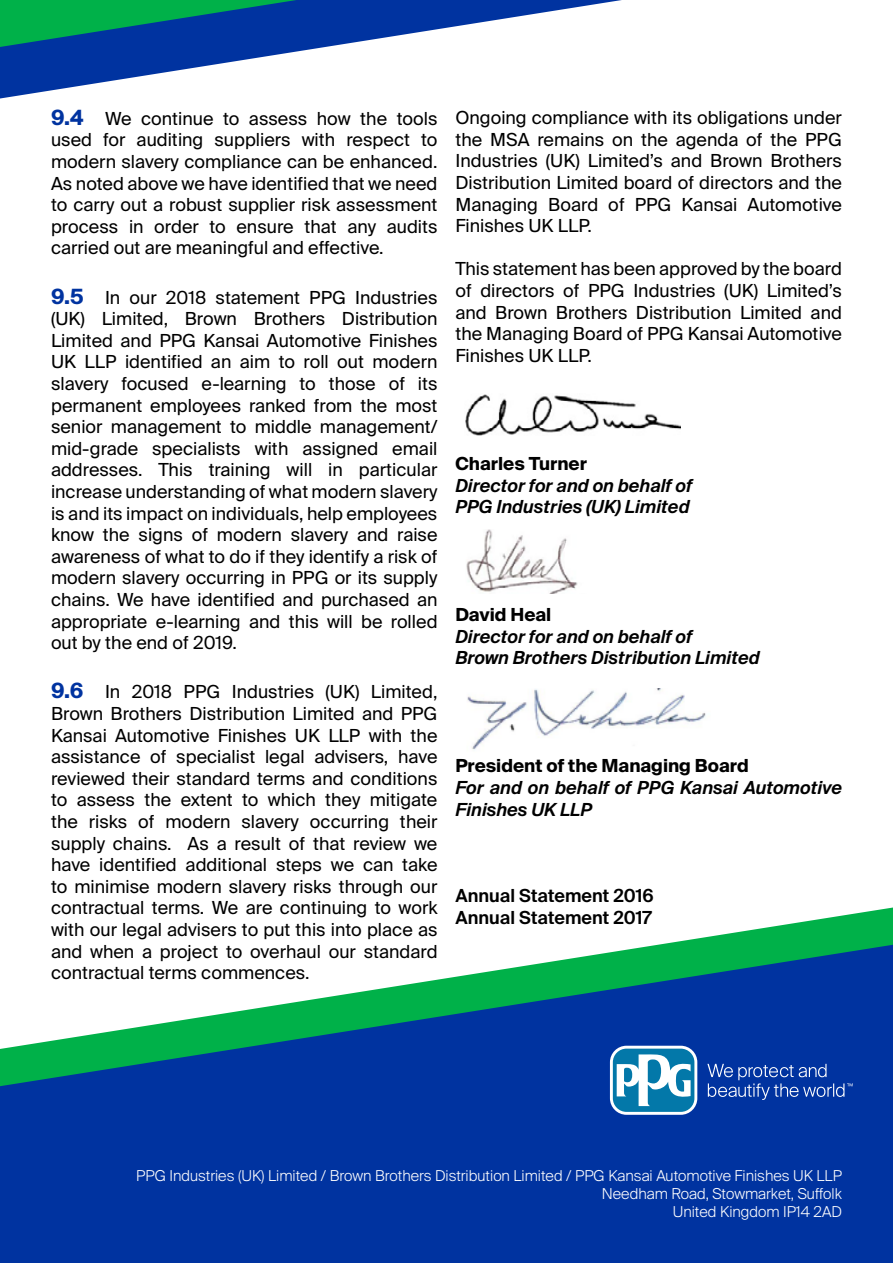
<style>
.page{position:relative;width:893px;height:1263px;background:#fff}
.page>*{position:absolute;margin:0;border:0;box-sizing:border-box;transform-origin:0 0}
.t1{font:18px/21.6px "Suisse Intl";color:#000;text-align:justify}
.t2{font:italic 600 18px/21.6px "Suisse Intl";color:#000}
.t3{font:700 18px "Suisse Intl";color:#000}
.t4{font:600 18px/21.6px "Suisse Intl";color:#000}
.t5{font:300 15px/18px "Suisse Intl";color:#fff;text-align:right}
.s1{font-weight:700;font-size:21px;color:#0033a0}
</style>
<div class="page">
<svg style="left:657px;top:907px;width:236px;height:38px"></svg>
<svg style="left:0;top:945px;width:893px;height:318px;background:#205aa2"></svg>
<svg style="left:610px;top:1046px;width:87px;height:69px"></svg>
<div style="left:613px;top:1049px;width:81px;height:63px;background:#0378a9;border-radius:14px"></div>
<svg style="left:617px;top:1053px;width:236px;height:53px"></svg>
<img style="left:465px;top:394px;width:215px;height:42px">
<img style="left:466px;top:529px;width:112px;height:64px">
<svg style="left:0;top:0;width:622px;height:99px"></svg>
<svg style="left:0;top:0;width:297px;height:47px;background:#007274"></svg>
<img style="left:467px;top:689px;width:239px;height:61px">
<p class="t1" style="left:51px;top:108px;width:388px"><span class="s1">9.4</span> We continue to assess how the tools used for auditing suppliers with respect to modern slavery compliance can be enhanced.<br>As noted above we have identified that we need to carry out a robust supplier risk assessment process in order to ensure that any audits carried out are meaningful and effective.</p>
<p class="t1" style="left:51px;top:286px;width:388px"><span class="s1">9.5</span> In our 2018 statement PPG Industries (UK) Limited, Brown Brothers Distribution Limited and PPG Kansai Automotive Finishes UK LLP identified an aim to roll out modern slavery focused e-learning to those of its permanent employees ranked from the most senior management to middle management/ mid-grade specialists with assigned email addresses. This training will in particular increase understanding of what modern slavery is and its impact on individuals, help employees know the signs of modern slavery and raise awareness of what to do if they identify a risk of modern slavery occurring in PPG or its supply chains. We have identified and purchased an appropriate e-learning and this will be rolled out by the end of 2019.</p>
<p class="t1" style="left:51px;top:681px;width:388px"><span class="s1">9.6</span> In 2018 PPG Industries (UK) Limited, Brown Brothers Distribution Limited and PPG Kansai Automotive Finishes UK LLP with the assistance of specialist legal advisers, have reviewed their standard terms and conditions to assess the extent to which they mitigate the risks of modern slavery occurring their supply chains. As a result of that review we have identified additional steps we can take to minimise modern slavery risks through our contractual terms. We are continuing to work with our legal advisers to put this into place as and when a project to overhaul our standard contractual terms commences.</p>
<p class="t1" style="left:455px;top:107px;width:388px">Ongoing compliance with its obligations under the MSA remains on the agenda of the PPG Industries (UK) Limited’s and Brown Brothers Distribution Limited board of directors and the Managing Board of PPG Kansai Automotive Finishes UK LLP.</p>
<p class="t1" style="left:455px;top:258px;width:388px">This statement has been approved by the board of directors of PPG Industries (UK) Limited’s and Brown Brothers Distribution Limited and the Managing Board of PPG Kansai Automotive Finishes UK LLP.</p>
<p class="t3" style="left:455px;top:453px;width:133px">Charles Turner</p>
<p class="t2" style="left:455px;top:474px;width:238px">Director for and on behalf of<br>PPG Industries (UK) Limited</p>
<p class="t3" style="left:455px;top:604px;width:97px">David Heal</p>
<p class="t2" style="left:455px;top:626px;width:306px">Director for and on behalf of<br>Brown Brothers Distribution Limited</p>
<p class="t3" style="left:455px;top:755px;width:295px">President of the Managing Board</p>
<p class="t2" style="left:455px;top:777px;width:388px">For and on behalf of PPG Kansai Automotive<br>Finishes UK LLP</p>
<p class="t4" style="left:455px;top:885px;width:200px">Annual Statement 2016<br>Annual Statement 2017</p>
<p class="t5" style="left:136px;top:1167px;width:707px">PPG Industries (UK) Limited / Brown Brothers Distribution Limited / PPG Kansai Automotive Finishes UK LLP<br>Needham Road, Stowmarket, Suffolk<br>United Kingdom IP14 2AD</p>
</div>
